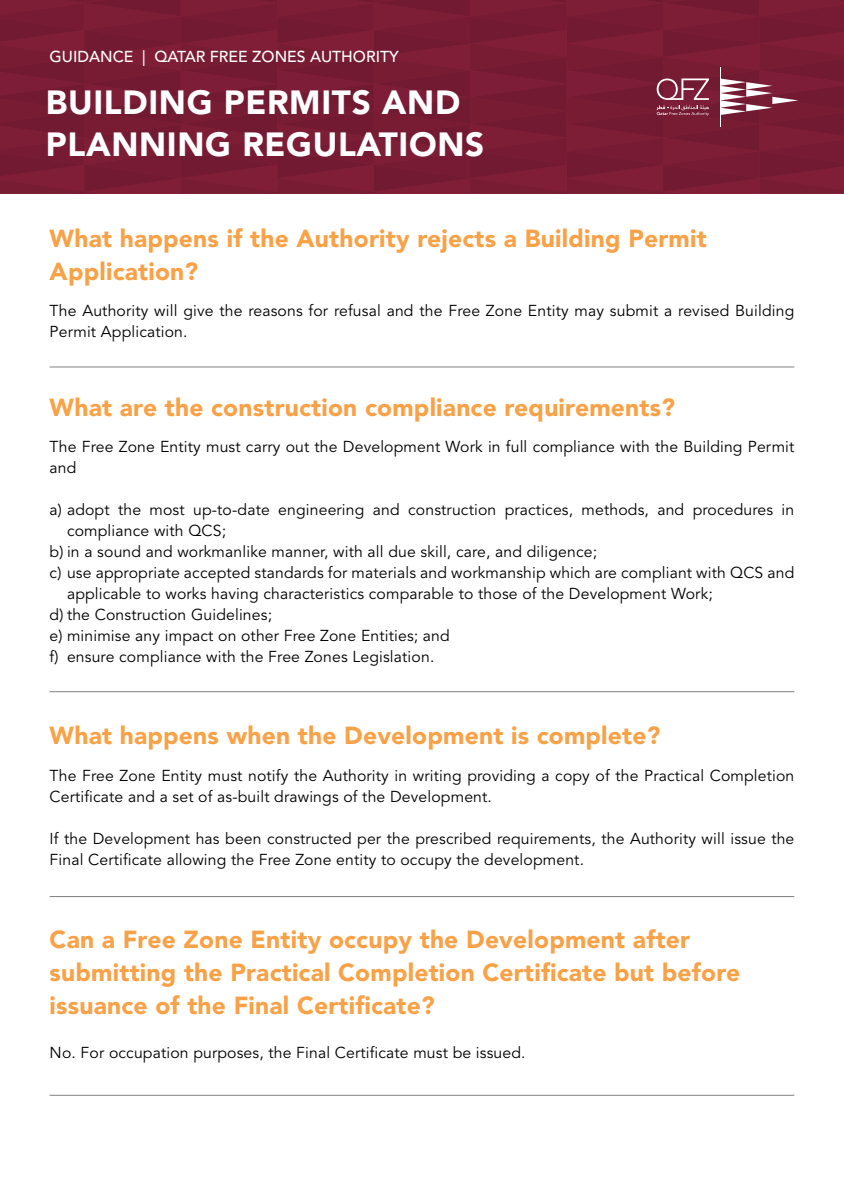
<style>
.page{position:relative;width:844px;height:1191px;background:#fff}
.page>*{position:absolute;margin:0;border:0;box-sizing:border-box;transform-origin:0 0}
.t1{font:900 33.25px/42px "Avenir LT Std";letter-spacing:.02em;color:#fff}
.t2{font:900 24.5px/33.2px "Avenir LT Std";letter-spacing:.01em;color:#f8a146}
.t3{font:15.75px/21px "Avenir LT Std";letter-spacing:.01em;color:#000}
.t4{font:500 15.75px "Avenir LT Std";color:#fff}
</style>
<div class="page">
<div style="left:0;top:0;width:843px;height:194px;background:#781c34"></div>
<hr style="left:50px;top:896px;width:744px;height:1px;background:#000">
<hr style="left:50px;top:1094px;width:744px;height:1px;background:#000">
<hr style="left:50px;top:691px;width:744px;height:1px;background:#000">
<hr style="left:50px;top:366px;width:744px;height:1px;background:#000">
<p class="t4" style="left:50px;top:47px;width:350px">GUIDANCE | QATAR FREE ZONES AUTHORITY</p>
<p class="t1" style="left:46px;top:82px;width:440px">BUILDING PERMITS AND<br>PLANNING REGULATIONS</p>
<p class="t2" style="left:50px;top:221px;width:658px">What happens if the Authority rejects a Building Permit<br>Application?</p>
<p class="t3" style="left:50px;top:300px;width:746px">The Authority will give the reasons for refusal and the Free Zone Entity may submit a revised Building<br>Permit Application.</p>
<p class="t2" style="left:50px;top:391px;width:626px">What are the construction compliance requirements?</p>
<p class="t3" style="left:50px;top:436px;width:746px">The Free Zone Entity must carry out the Development Work in full compliance with the Building Permit and</p>
<p class="t3" style="left:67px;top:499px;width:728px;text-indent:-17px">a) adopt the most up-to-date engineering and construction practices, methods, and procedures in compliance with QCS;</p>
<p class="t3" style="left:50px;top:541px;width:549px">b) in a sound and workmanlike manner, with all due skill, care, and diligence;</p>
<p class="t3" style="left:67px;top:562px;width:728px;text-indent:-17px">c) use appropriate accepted standards for materials and workmanship which are compliant with QCS and applicable to works having characteristics comparable to those of the Development Work;</p>
<p class="t3" style="left:50px;top:604px;width:224px">d) the Construction Guidelines;</p>
<p class="t3" style="left:50px;top:625px;width:401px">e) minimise any impact on other Free Zone Entities; and</p>
<p class="t3" style="left:50px;top:646px;width:386px">f) ensure compliance with the Free Zones Legislation.</p>
<p class="t2" style="left:50px;top:718px;width:612px">What happens when the Development is complete?</p>
<p class="t3" style="left:50px;top:765px;width:746px">The Free Zone Entity must notify the Authority in writing providing a copy of the Practical Completion<br>Certificate and a set of as-built drawings of the Development.</p>
<p class="t3" style="left:50px;top:828px;width:746px">If the Development has been constructed per the prescribed requirements, the Authority will issue the<br>Final Certificate allowing the Free Zone entity to occupy the development.</p>
<p class="t2" style="left:50px;top:922px;width:692px">Can a Free Zone Entity occupy the Development after submitting the Practical Completion Certificate but before issuance of the Final Certificate?</p>
<p class="t3" style="left:50px;top:1042px;width:477px">No. For occupation purposes, the Final Certificate must be issued.</p>
</div>
